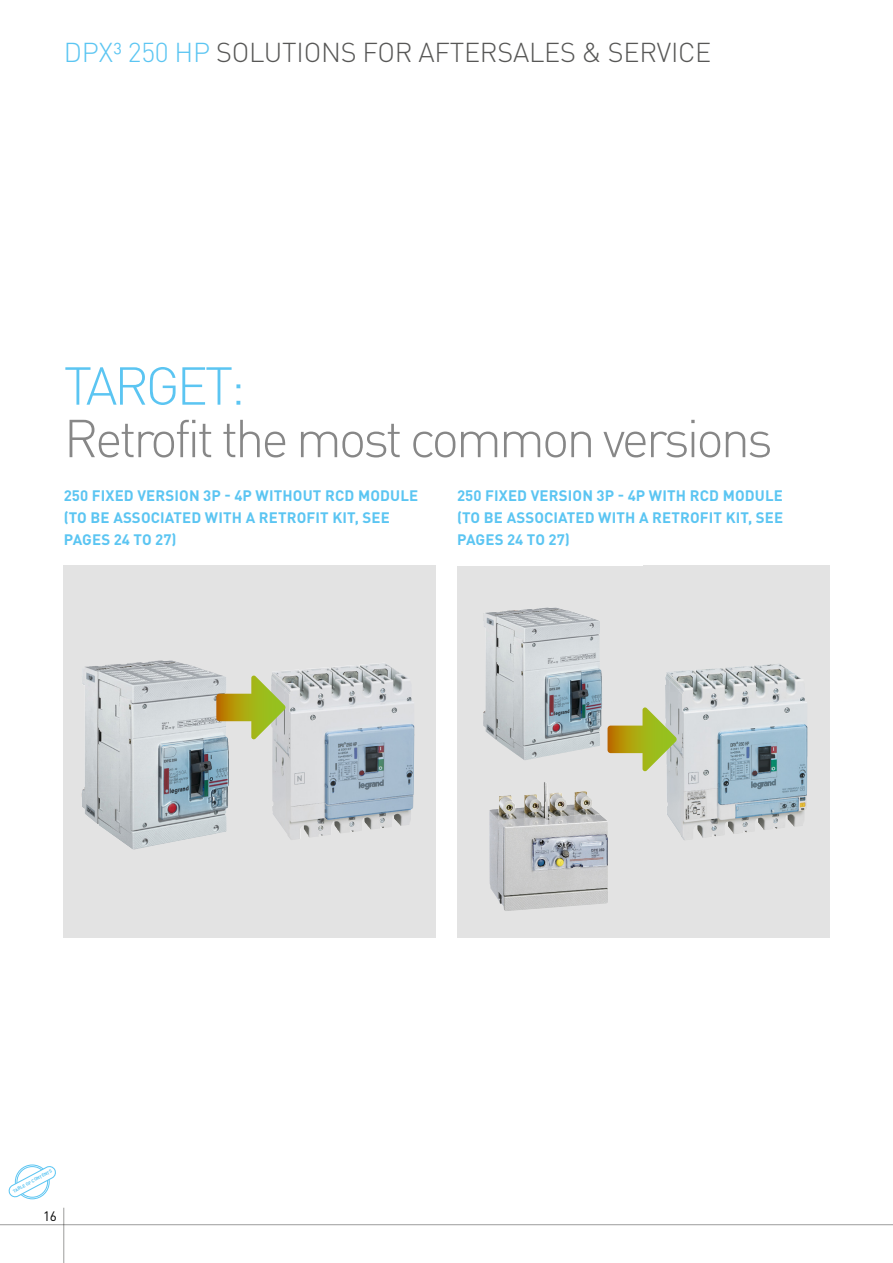
<style>
.page{position:relative;width:893px;height:1263px;background:#fff}
.page>*{position:absolute;margin:0;border:0;box-sizing:border-box;transform-origin:0 0}
.t1{font:300 52.5px "DIN Pro";letter-spacing:-.06em;color:#878787}
.t2{font:300 52.5px "DIN Pro";letter-spacing:-.06em;color:#5bc5f2}
.t3{font:300 27px "DIN Pro";letter-spacing:-.01em;color:#575756}
.t4{font:700 15px/22.2px "DIN Pro";letter-spacing:.01em;color:#5bc5f2}
.t5{font:13.5px "DIN Pro";color:#000}
.t6{font:700 4.5px "DIN Pro";color:#5bc5f2}
.s1{color:#5bc5f2}
</style>
<div class="page">
<svg style="left:64px;top:566px;width:186px;height:372px;background:#d5d8da"></svg>
<img style="left:81px;top:661px;width:77px;height:185px">
<div style="left:250px;top:566px;width:186px;height:372px;background:#e3e3e3"></div>
<img style="left:272px;top:664px;width:142px;height:176px">
<svg style="left:643px;top:566px;width:186px;height:372px;background:#d3d8da"></svg>
<img style="left:695px;top:663px;width:83px;height:9px">
<svg style="left:457px;top:566px;width:186px;height:207px;background:#d1d5d7"></svg>
<img style="left:483px;top:607px;width:61px;height:151px">
<div style="left:457px;top:773px;width:186px;height:165px;background:#e3e3e3"></div>
<img style="left:489px;top:782px;width:119px;height:129px">
<svg style="left:216px;top:675px;width:70px;height:65px;background:#bfc179"></svg>
<svg style="left:607px;top:707px;width:70px;height:65px;background:#c1c37b"></svg>
<hr style="left:63px;top:1208px;width:1px;height:55px;background:#9d9d9c">
<hr style="left:0;top:1224px;width:893px;height:1px;background:#9d9d9c">
<div style="left:15px;top:1165px;width:35px;height:34px;border:1px solid #5bc5f2;border-radius:50%"></div>
<svg style="left:11px;top:1167px;width:44px;height:31px"></svg>
<h2 class="t3" style="left:64px;top:34px;width:649px"><span class="s1">DPX³ 250 HP</span> SOLUTIONS FOR AFTERSALES &amp; SERVICE</h2>
<h1 class="t2" style="left:64px;top:350px;width:183px">TARGET:</h1>
<h1 class="t1" style="left:64px;top:402px;width:711px">Retrofit the most common versions</h1>
<p class="t4" style="left:64px;top:482px;width:356px">250 FIXED VERSION 3P - 4P WITHOUT RCD MODULE (TO BE ASSOCIATED WITH A RETROFIT KIT, SEE<br>PAGES 24 TO 27)</p>
<p class="t4" style="left:457px;top:482px;width:328px;text-align:justify">250 FIXED VERSION 3P - 4P WITH RCD MODULE (TO BE ASSOCIATED WITH A RETROFIT KIT, SEE PAGES 24 TO 27)</p>
<p class="t6" style="left:12px;top:1188px;width:45px;rotate:-28deg">TABLE OF CONTENTS</p>
<p class="t5" style="left:43px;top:1207px;width:15px">16</p>
</div>
